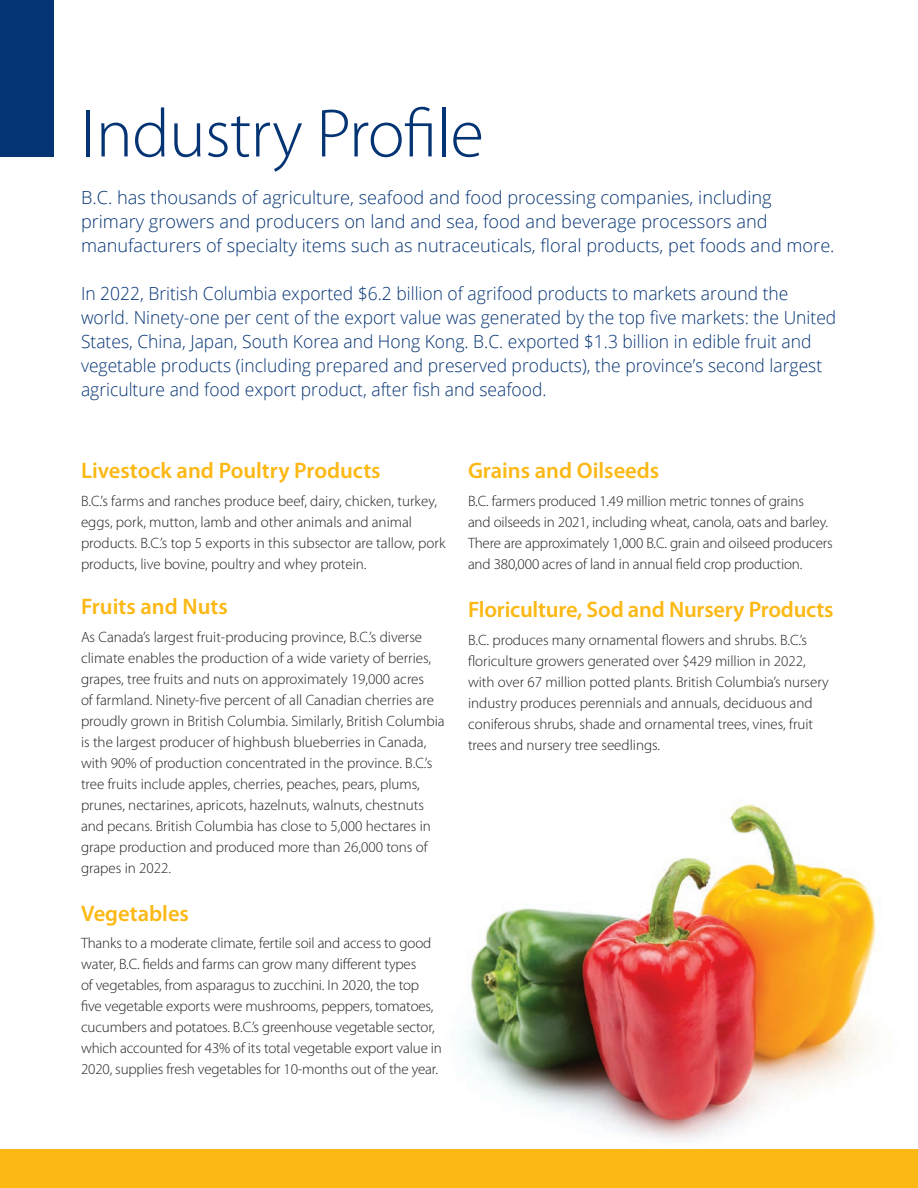
<style>
.page{position:relative;width:918px;height:1188px;background:#fff}
.page>*{position:absolute;margin:0;border:0;box-sizing:border-box;transform-origin:0 0}
.t1{font:300 69px "Myriad Pro";letter-spacing:-.01em;color:#053474}
.t2{font:600 22.5px "Myriad Pro";color:#fcb814}
.t3{font:300 18px/24px "Open Sans";color:#053474}
.t4{font:300 15px/21px "Myriad Pro";color:#231f20}
</style>
<div class="page">
<img style="left:464px;top:801px;width:412px;height:339px">
<div style="left:0;top:0;width:54px;height:156px;background:#053474"></div>
<div style="left:0;top:1149px;width:918px;height:39px;background:#fcb814"></div>
<p class="t1" style="left:81px;top:96px;width:404px">Industry Profile</p>
<p class="t3" style="left:81px;top:185px;width:755px">B.C. has thousands of agriculture, seafood and food processing companies, including primary growers and producers on land and sea, food and beverage processors and manufacturers of specialty items such as nutraceuticals, floral products, pet foods and more.</p>
<p class="t3" style="left:81px;top:281px;width:757px">In 2022, British Columbia exported $6.2 billion of agrifood products to markets around the world. Ninety-one per cent of the export value was generated by the top five markets: the United States, China, Japan, South Korea and Hong Kong. B.C. exported $1.3 billion in edible fruit and vegetable products (including prepared and preserved products), the province’s second largest agriculture and food export product, after fish and seafood.</p>
<p class="t2" style="left:81px;top:458px;width:301px">Livestock and Poultry Products</p>
<p class="t4" style="left:81px;top:491px;width:366px">B.C.’s farms and ranches produce beef, dairy, chicken, turkey, eggs, pork, mutton, lamb and other animals and animal products. B.C.’s top 5 exports in this subsector are tallow, pork products, live bovine, poultry and whey protein.</p>
<p class="t2" style="left:81px;top:594px;width:148px">Fruits and Nuts</p>
<p class="t4" style="left:81px;top:626px;width:365px">As Canada’s largest fruit-producing province, B.C.’s diverse climate enables the production of a wide variety of berries, grapes, tree fruits and nuts on approximately 19,000 acres<br>of farmland. Ninety-five percent of all Canadian cherries are proudly grown in British Columbia. Similarly, British Columbia is the largest producer of highbush blueberries in Canada, with 90% of production concentrated in the province. B.C.’s tree fruits include apples, cherries, peaches, pears, plums, prunes, nectarines, apricots, hazelnuts, walnuts, chestnuts and pecans. British Columbia has close to 5,000 hectares in grape production and produced more than 26,000 tons of grapes in 2022.</p>
<p class="t2" style="left:81px;top:901px;width:110px">Vegetables</p>
<p class="t4" style="left:81px;top:933px;width:362px">Thanks to a moderate climate, fertile soil and access to good water, B.C. fields and farms can grow many different types<br>of vegetables, from asparagus to zucchini. In 2020, the top five vegetable exports were mushrooms, peppers, tomatoes, cucumbers and potatoes. B.C.’s greenhouse vegetable sector, which accounted for 43% of its total vegetable export value in 2020, supplies fresh vegetables for 10-months out of the year.</p>
<p class="t2" style="left:468px;top:458px;width:193px">Grains and Oilseeds</p>
<p class="t4" style="left:468px;top:491px;width:366px">B.C. farmers produced 1.49 million metric tonnes of grains<br>and oilseeds in 2021, including wheat, canola, oats and barley.<br>There are approximately 1,000 B.C. grain and oilseed producers and 380,000 acres of land in annual field crop production.</p>
<p class="t2" style="left:468px;top:597px;width:367px">Floriculture, Sod and Nursery Products</p>
<p class="t4" style="left:468px;top:629px;width:362px">B.C. produces many ornamental flowers and shrubs. B.C.’s floriculture growers generated over $429 million in 2022, with over 67 million potted plants. British Columbia’s nursery industry produces perennials and annuals, deciduous and coniferous shrubs, shade and ornamental trees, vines, fruit trees and nursery tree seedlings.</p>
</div>
